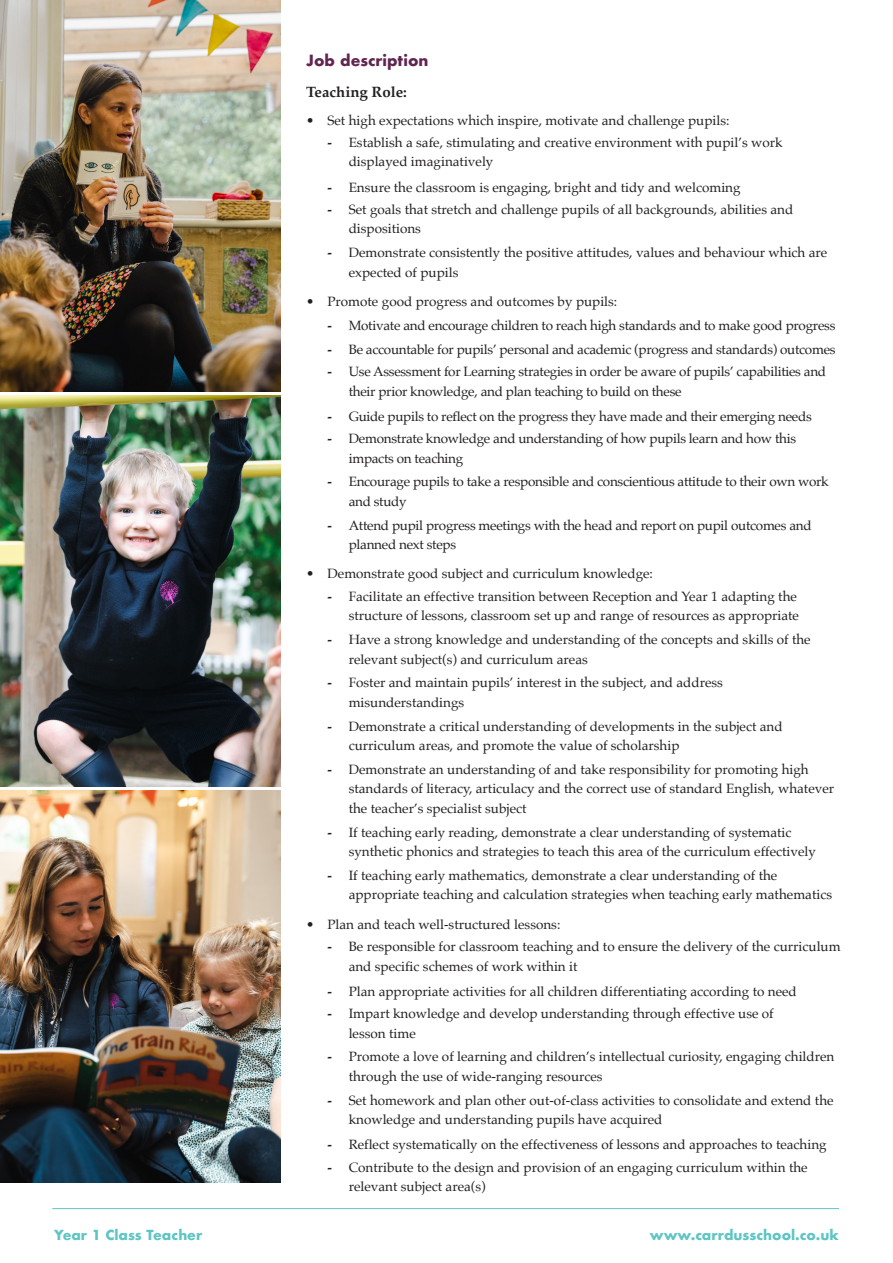
<style>
.page{position:relative;width:893px;height:1263px;background:#fff}
.page>*{position:absolute;margin:0;border:0;box-sizing:border-box;transform-origin:0 0}
.t1{font:700 15px "Futura";color:#612550}
.t2{font:700 15px "Palatino";color:#231f20}
.t3{font:13.5px/19.5px "Palatino";color:#231f20}
.t4{font:13.5px/19.5px "Palatino";letter-spacing:-.02em;color:#231f20}
.t5{font:700 13.5px "Futura";color:#5dc5c3}
.s1{font-weight:700}
</style>
<div class="page">
<img style="left:0;top:0;width:281px;height:391px">
<img style="left:0;top:791px;width:281px;height:391px">
<img style="left:0;top:395px;width:281px;height:392px">
<hr style="left:52px;top:1208px;width:787px;height:1px;background:#5dc5c3">
<p class="t1" style="left:306px;top:50px;width:124px">Job description</p>
<p class="t2" style="left:306px;top:79px;width:102px">Teaching Role:</p>
<p class="t3" style="left:306px;top:110px;width:425px">• Set high expectations which inspire, motivate and challenge pupils:</p>
<p class="t3" style="left:349px;top:133px;width:435px;text-indent:-21px"><span class="s1">-</span> Establish a safe, stimulating and creative environment with pupil’s work displayed imaginatively</p>
<p class="t3" style="left:327px;top:177px;width:415px"><span class="s1">-</span> Ensure the classroom is engaging, bright and tidy and welcoming</p>
<p class="t3" style="left:349px;top:200px;width:446px;text-indent:-21px"><span class="s1">-</span> Set goals that stretch and challenge pupils of all backgrounds, abilities and dispositions</p>
<p class="t3" style="left:349px;top:243px;width:480px;text-indent:-21px"><span class="s1">-</span> Demonstrate consistently the positive attitudes, values and behaviour which are expected of pupils</p>
<p class="t3" style="left:306px;top:292px;width:313px">• Promote good progress and outcomes by pupils:</p>
<p class="t4" style="left:327px;top:315px;width:509px"><span class="s1">-</span> Motivate and encourage children to reach high standards and to make good progress</p>
<p class="t4" style="left:327px;top:339px;width:510px"><span class="s1">-</span> Be accountable for pupils’ personal and academic (progress and standards) outcomes</p>
<p class="t4" style="left:349px;top:362px;width:479px;text-indent:-21px"><span class="s1">-</span> Use Assessment for Learning strategies in order be aware of pupils’ capabilities and their prior knowledge, and plan teaching to build on these</p>
<p class="t4" style="left:327px;top:406px;width:486px"><span class="s1">-</span> Guide pupils to reflect on the progress they have made and their emerging needs</p>
<p class="t4" style="left:349px;top:429px;width:449px;text-indent:-21px"><span class="s1">-</span> Demonstrate knowledge and understanding of how pupils learn and how this impacts on teaching</p>
<p class="t4" style="left:349px;top:472px;width:482px;text-indent:-21px"><span class="s1">-</span> Encourage pupils to take a responsible and conscientious attitude to their own work and study</p>
<p class="t4" style="left:349px;top:515px;width:464px;text-indent:-21px"><span class="s1">-</span> Attend pupil progress meetings with the head and report on pupil outcomes and planned next steps</p>
<p class="t3" style="left:306px;top:564px;width:348px">• Demonstrate good subject and curriculum knowledge:</p>
<p class="t3" style="left:327px;top:586px;width:473px;text-align:right"><span class="s1">-</span> Facilitate an effective transition between Reception and Year 1 adapting the structure of lessons, classroom set up and range of resources as appropriate</p>
<p class="t3" style="left:349px;top:630px;width:464px;text-indent:-21px"><span class="s1">-</span> Have a strong knowledge and understanding of the concepts and skills of the relevant subject(s) and curriculum areas</p>
<p class="t3" style="left:349px;top:673px;width:376px;text-indent:-21px"><span class="s1">-</span> Foster and maintain pupils’ interest in the subject, and address misunderstandings</p>
<p class="t3" style="left:349px;top:716px;width:436px;text-indent:-21px"><span class="s1">-</span> Demonstrate a critical understanding of developments in the subject and curriculum areas, and promote the value of scholarship</p>
<p class="t3" style="left:349px;top:759px;width:487px;text-indent:-21px"><span class="s1">-</span> Demonstrate an understanding of and take responsibility for promoting high standards of literacy, articulacy and the correct use of standard English, whatever the teacher’s specialist subject</p>
<p class="t3" style="left:349px;top:822px;width:469px;text-indent:-21px"><span class="s1">-</span> If teaching early reading, demonstrate a clear understanding of systematic synthetic phonics and strategies to teach this area of the curriculum effectively</p>
<p class="t3" style="left:349px;top:865px;width:485px;text-indent:-21px"><span class="s1">-</span> If teaching early mathematics, demonstrate a clear understanding of the appropriate teaching and calculation strategies when teaching early mathematics</p>
<p class="t3" style="left:306px;top:914px;width:256px">• Plan and teach well-structured lessons:</p>
<p class="t3" style="left:349px;top:937px;width:493px;text-indent:-21px"><span class="s1">-</span> Be responsible for classroom teaching and to ensure the delivery of the curriculum and specific schemes of work within it</p>
<p class="t3" style="left:327px;top:981px;width:471px"><span class="s1">-</span> Plan appropriate activities for all children differentiating according to need</p>
<p class="t3" style="left:349px;top:1004px;width:427px;text-indent:-21px"><span class="s1">-</span> Impart knowledge and develop understanding through effective use of lesson time</p>
<p class="t3" style="left:349px;top:1047px;width:487px;text-indent:-21px"><span class="s1">-</span> Promote a love of learning and children’s intellectual curiosity, engaging children through the use of wide-ranging resources</p>
<p class="t3" style="left:349px;top:1090px;width:486px;text-indent:-21px"><span class="s1">-</span> Set homework and plan other out-of-class activities to consolidate and extend the knowledge and understanding pupils have acquired</p>
<p class="t3" style="left:327px;top:1135px;width:501px"><span class="s1">-</span> Reflect systematically on the effectiveness of lessons and approaches to teaching</p>
<p class="t3" style="left:349px;top:1157px;width:461px;text-indent:-21px"><span class="s1">-</span> Contribute to the design and provision of an engaging curriculum within the relevant subject area(s)</p>
<p class="t5" style="left:54px;top:1225px;width:150px">Year 1 Class Teacher</p>
<p class="t5" style="left:650px;top:1225px;width:191px">www.carrdusschool.co.uk</p>
</div>
